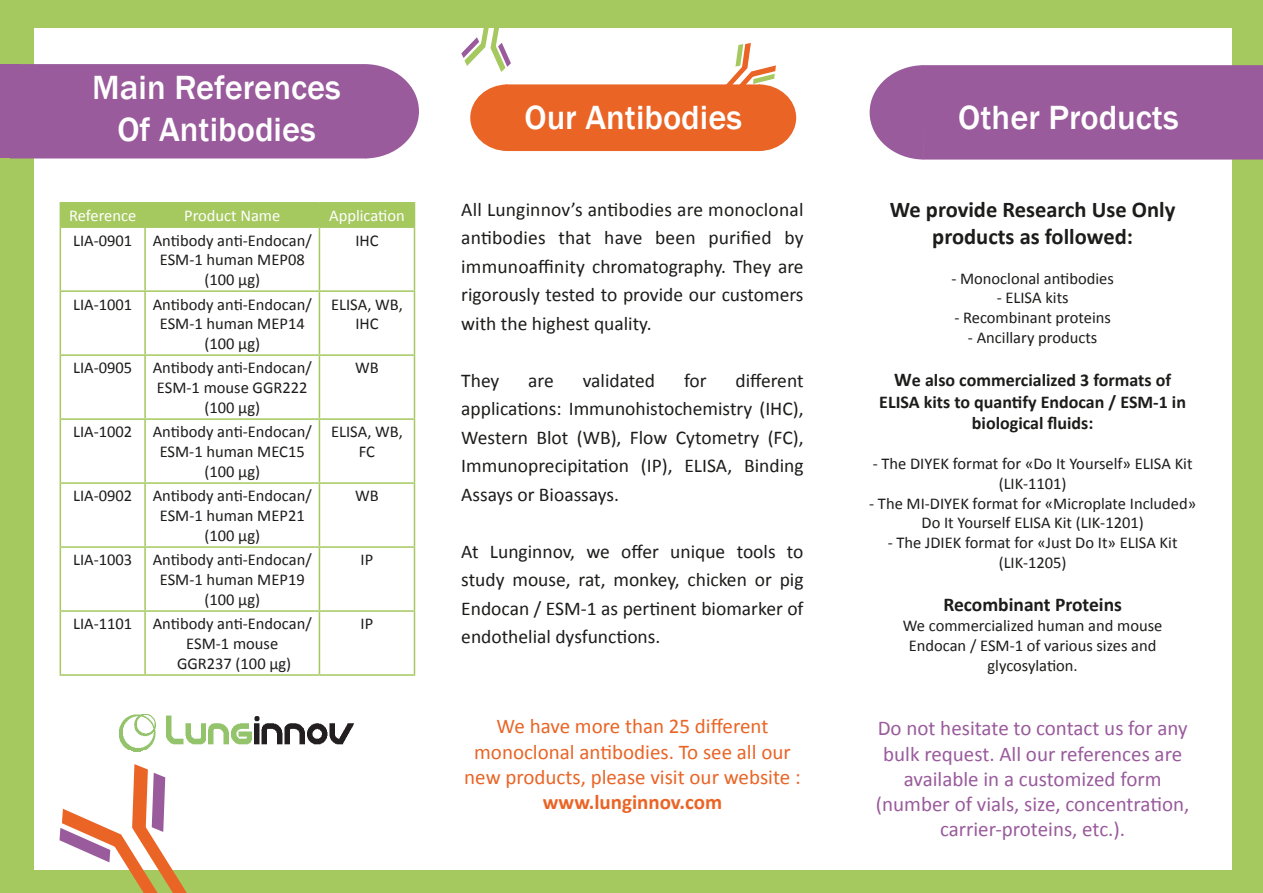
<style>
.page{position:relative;width:1263px;height:893px;background:#fff}
.page>*{position:absolute;margin:0;border:0;box-sizing:border-box;transform-origin:0 0}
.t1{font:500 34.5px "Franklin Gothic";color:#fff}
.t2{font:700 22.5px/27px "Calibri";color:#1c1c1b;text-align:center}
.t3{font:21px/25.2px "Calibri";color:#995b9c;text-align:center}
.t4{font:21px/25.2px "Calibri";color:#ea6426;text-align:center}
.t5{font:700 21px "Calibri";color:#ea6426}
.t6{font:19.5px/28.5px "Calibri";color:#1c1c1b;text-align:justify}
.t7{font:700 19.5px "Calibri";color:#1c1c1b}
.t8{font:700 18px/21.6px "Calibri";color:#1c1c1b;text-align:center}
.t9{font:16.5px/19.8px "Calibri";color:#1c1c1b;text-align:center}
.t10{font:16.5px "Calibri";color:#fff}
.s1{font-size:19.5px}
</style>
<div class="page">
<svg style="left:461px;top:28px;width:335px;height:123px"></svg>
<hr style="left:60px;top:202px;width:85px;height:2px;background:#a5c85f">
<hr style="left:145px;top:202px;width:174px;height:2px;background:#a5c85f">
<hr style="left:319px;top:202px;width:96px;height:2px;background:#a5c85f">
<div style="left:60px;top:203px;width:355px;height:23px;background:#a5c85f"></div>
<hr style="left:60px;top:226px;width:85px;height:2px;background:#a5c85f">
<hr style="left:60px;top:228px;width:1px;height:62px;background:#a5c85f">
<hr style="left:145px;top:226px;width:174px;height:2px;background:#a5c85f">
<hr style="left:144px;top:228px;width:2px;height:62px;background:#a5c85f">
<hr style="left:319px;top:226px;width:96px;height:2px;background:#a5c85f">
<hr style="left:319px;top:228px;width:1px;height:62px;background:#a5c85f">
<hr style="left:414px;top:228px;width:1px;height:62px;background:#a5c85f">
<hr style="left:60px;top:290px;width:85px;height:2px;background:#a5c85f">
<hr style="left:60px;top:292px;width:1px;height:62px;background:#a5c85f">
<hr style="left:145px;top:290px;width:174px;height:2px;background:#a5c85f">
<hr style="left:144px;top:292px;width:2px;height:62px;background:#a5c85f">
<hr style="left:319px;top:290px;width:96px;height:2px;background:#a5c85f">
<hr style="left:319px;top:292px;width:1px;height:62px;background:#a5c85f">
<hr style="left:414px;top:292px;width:1px;height:62px;background:#a5c85f">
<hr style="left:60px;top:354px;width:85px;height:2px;background:#a5c85f">
<hr style="left:60px;top:356px;width:1px;height:62px;background:#a5c85f">
<hr style="left:145px;top:354px;width:174px;height:2px;background:#a5c85f">
<hr style="left:144px;top:356px;width:2px;height:62px;background:#a5c85f">
<hr style="left:319px;top:354px;width:96px;height:2px;background:#a5c85f">
<hr style="left:319px;top:356px;width:1px;height:62px;background:#a5c85f">
<hr style="left:414px;top:356px;width:1px;height:62px;background:#a5c85f">
<hr style="left:60px;top:418px;width:85px;height:2px;background:#a5c85f">
<hr style="left:60px;top:420px;width:1px;height:62px;background:#a5c85f">
<hr style="left:145px;top:418px;width:174px;height:2px;background:#a5c85f">
<hr style="left:144px;top:420px;width:2px;height:62px;background:#a5c85f">
<hr style="left:319px;top:418px;width:96px;height:2px;background:#a5c85f">
<hr style="left:319px;top:420px;width:1px;height:62px;background:#a5c85f">
<hr style="left:414px;top:420px;width:1px;height:62px;background:#a5c85f">
<hr style="left:60px;top:482px;width:85px;height:2px;background:#a5c85f">
<hr style="left:60px;top:484px;width:1px;height:62px;background:#a5c85f">
<hr style="left:145px;top:482px;width:174px;height:2px;background:#a5c85f">
<hr style="left:144px;top:484px;width:2px;height:62px;background:#a5c85f">
<hr style="left:319px;top:482px;width:96px;height:2px;background:#a5c85f">
<hr style="left:319px;top:484px;width:1px;height:62px;background:#a5c85f">
<hr style="left:414px;top:484px;width:1px;height:62px;background:#a5c85f">
<hr style="left:60px;top:546px;width:85px;height:2px;background:#a5c85f">
<hr style="left:60px;top:548px;width:1px;height:62px;background:#a5c85f">
<hr style="left:145px;top:546px;width:174px;height:2px;background:#a5c85f">
<hr style="left:144px;top:548px;width:2px;height:62px;background:#a5c85f">
<hr style="left:319px;top:546px;width:96px;height:2px;background:#a5c85f">
<hr style="left:319px;top:548px;width:1px;height:62px;background:#a5c85f">
<hr style="left:414px;top:548px;width:1px;height:62px;background:#a5c85f">
<hr style="left:60px;top:610px;width:85px;height:2px;background:#a5c85f">
<hr style="left:60px;top:612px;width:1px;height:62px;background:#a5c85f">
<hr style="left:145px;top:610px;width:174px;height:2px;background:#a5c85f">
<hr style="left:144px;top:612px;width:2px;height:62px;background:#a5c85f">
<hr style="left:319px;top:610px;width:96px;height:2px;background:#a5c85f">
<hr style="left:319px;top:612px;width:1px;height:62px;background:#a5c85f">
<hr style="left:414px;top:612px;width:1px;height:62px;background:#a5c85f">
<hr style="left:60px;top:674px;width:85px;height:2px;background:#a5c85f">
<hr style="left:145px;top:674px;width:174px;height:2px;background:#a5c85f">
<hr style="left:319px;top:674px;width:96px;height:2px;background:#a5c85f">
<div style="left:1233px;top:0;width:30px;height:893px;background:#a5c85f"></div>
<div style="left:0;top:0;width:34px;height:893px;background:#a5c85f"></div>
<div style="left:0;top:0;width:1263px;height:28px;background:#a5c85f"></div>
<div style="left:0;top:870px;width:1263px;height:23px;background:#a5c85f"></div>
<div style="left:10px;top:64px;width:356px;height:94px;background:#995b9c"></div>
<svg style="left:366px;top:64px;width:53px;height:94px"></svg>
<div style="left:0;top:65px;width:20px;height:93px;background:#995b9c"></div>
<div style="left:870px;top:65px;width:393px;height:95px;background:#995b9c"></div>
<svg style="left:60px;top:764px;width:127px;height:129px"></svg>
<img style="left:119px;top:715px;width:235px;height:37px">
<p class="t1" style="left:92px;top:66px;width:250px">Main References</p>
<p class="t1" style="left:117px;top:108px;width:200px">Of Antibodies</p>
<p class="t1" style="left:958px;top:96px;width:222px">Other Products</p>
<p class="t1" style="left:524px;top:96px;width:219px">Our Antibodies</p>
<p class="t10" style="left:69px;top:205px;width:69px">Reference</p>
<p class="t10" style="left:184px;top:205px;width:98px">Product Name</p>
<p class="t10" style="left:329px;top:205px;width:77px">Application</p>
<p class="t9" style="left:73px;top:230px;width:61px">LIA-0901</p>
<p class="t9" style="left:153px;top:230px;width:161px">Antibody anti-Endocan/<br>ESM-1 human MEP08 (100 µg)</p>
<p class="t9" style="left:355px;top:230px;width:25px">IHC</p>
<p class="t9" style="left:73px;top:294px;width:61px">LIA-1001</p>
<p class="t9" style="left:153px;top:294px;width:161px">Antibody anti-Endocan/<br>ESM-1 human MEP14 (100 µg)</p>
<p class="t9" style="left:331px;top:294px;width:73px">ELISA, WB,<br>IHC</p>
<p class="t9" style="left:73px;top:358px;width:61px">LIA-0905</p>
<p class="t9" style="left:153px;top:358px;width:161px">Antibody anti-Endocan/<br>ESM-1 mouse GGR222 (100 µg)</p>
<p class="t9" style="left:355px;top:358px;width:25px">WB</p>
<p class="t9" style="left:73px;top:422px;width:61px">LIA-1002</p>
<p class="t9" style="left:153px;top:422px;width:161px">Antibody anti-Endocan/<br>ESM-1 human MEC15 (100 µg)</p>
<p class="t9" style="left:331px;top:422px;width:73px">ELISA, WB,<br>FC</p>
<p class="t9" style="left:73px;top:486px;width:61px">LIA-0902</p>
<p class="t9" style="left:153px;top:486px;width:161px">Antibody anti-Endocan/<br>ESM-1 human MEP21 (100 µg)</p>
<p class="t9" style="left:355px;top:486px;width:25px">WB</p>
<p class="t9" style="left:73px;top:550px;width:61px">LIA-1003</p>
<p class="t9" style="left:153px;top:550px;width:161px">Antibody anti-Endocan/<br>ESM-1 human MEP19 (100 µg)</p>
<p class="t9" style="left:361px;top:550px;width:14px">IP</p>
<p class="t9" style="left:73px;top:614px;width:61px">LIA-1101</p>
<p class="t9" style="left:153px;top:614px;width:161px">Antibody anti-Endocan/<br>ESM-1 mouse</p>
<p class="t9" style="left:177px;top:654px;width:116px">GGR237 (100 µg)</p>
<p class="t9" style="left:361px;top:614px;width:14px">IP</p>
<p class="t6" style="left:461px;top:195px;width:344px">All Lunginnov’s antibodies are monoclonal antibodies that have been purified by immunoaffinity chromatography. They are rigorously tested to provide our customers with the highest quality.</p>
<p class="t6" style="left:461px;top:366px;width:40px">They</p>
<p class="t6" style="left:528px;top:366px;width:27px">are</p>
<p class="t6" style="left:583px;top:366px;width:74px">validated</p>
<p class="t6" style="left:684px;top:366px;width:24px">for</p>
<p class="t6" style="left:461px;top:366px;width:344px;text-indent:274px">different applications: Immunohistochemistry (IHC), Western Blot (WB), Flow Cytometry (FC), Immunoprecipitation (IP), ELISA, Binding Assays or Bioassays.</p>
<p class="t6" style="left:461px;top:537px;width:344px">At Lunginnov, we offer unique tools to study mouse, rat, monkey, chicken or pig Endocan / ESM-1 as pertinent biomarker of endothelial dysfunctions.</p>
<p class="t4" style="left:464px;top:714px;width:338px">We have more than 25 different monoclonal antibodies. To see all our new products, please visit our website :</p>
<p class="t5" style="left:543px;top:788px;width:181px">www.lunginnov.com</p>
<p class="t2" style="left:890px;top:196px;width:287px">We provide Research Use Only products as followed:</p>
<p class="t9" style="left:951px;top:268px;width:164px">- Monoclonal antibodies</p>
<p class="t9" style="left:997px;top:288px;width:73px">- ELISA kits</p>
<p class="t9" style="left:954px;top:308px;width:158px">- Recombinant proteins</p>
<p class="t9" style="left:968px;top:328px;width:131px">- Ancillary products</p>
<p class="t8" style="left:879px;top:369px;width:308px"><span class="s1">W</span>e also commercialized 3 formats of<br>ELISA kits to quantify Endocan / ESM-1 in biological fluids:</p>
<p class="t9" style="left:873px;top:454px;width:321px">- The DIYEK format for «Do It Yourself» ELISA Kit (LIK-1101)</p>
<p class="t9" style="left:869px;top:493px;width:328px">- The MI-DIYEK format for «Microplate Included»<br>Do It Yourself ELISA Kit (LIK-1201)</p>
<p class="t9" style="left:888px;top:533px;width:291px">- The JDIEK format for «Just Do It» ELISA Kit</p>
<p class="t9" style="left:999px;top:553px;width:69px">(LIK-1205)</p>
<p class="t7" style="left:943px;top:592px;width:180px">Recombinant Proteins</p>
<p class="t9" style="left:903px;top:616px;width:261px">We commercialized human and mouse</p>
<p class="t9" style="left:909px;top:635px;width:249px">Endocan / ESM-1 of various sizes and glycosylation.</p>
<p class="t3" style="left:878px;top:716px;width:311px">Do not hesitate to contact us for any bulk request. All our references are available in a customized form</p>
<p class="t3" style="left:876px;top:791px;width:315px">(number of vials, size, concentration, carrier-proteins, etc.).</p>
</div>
